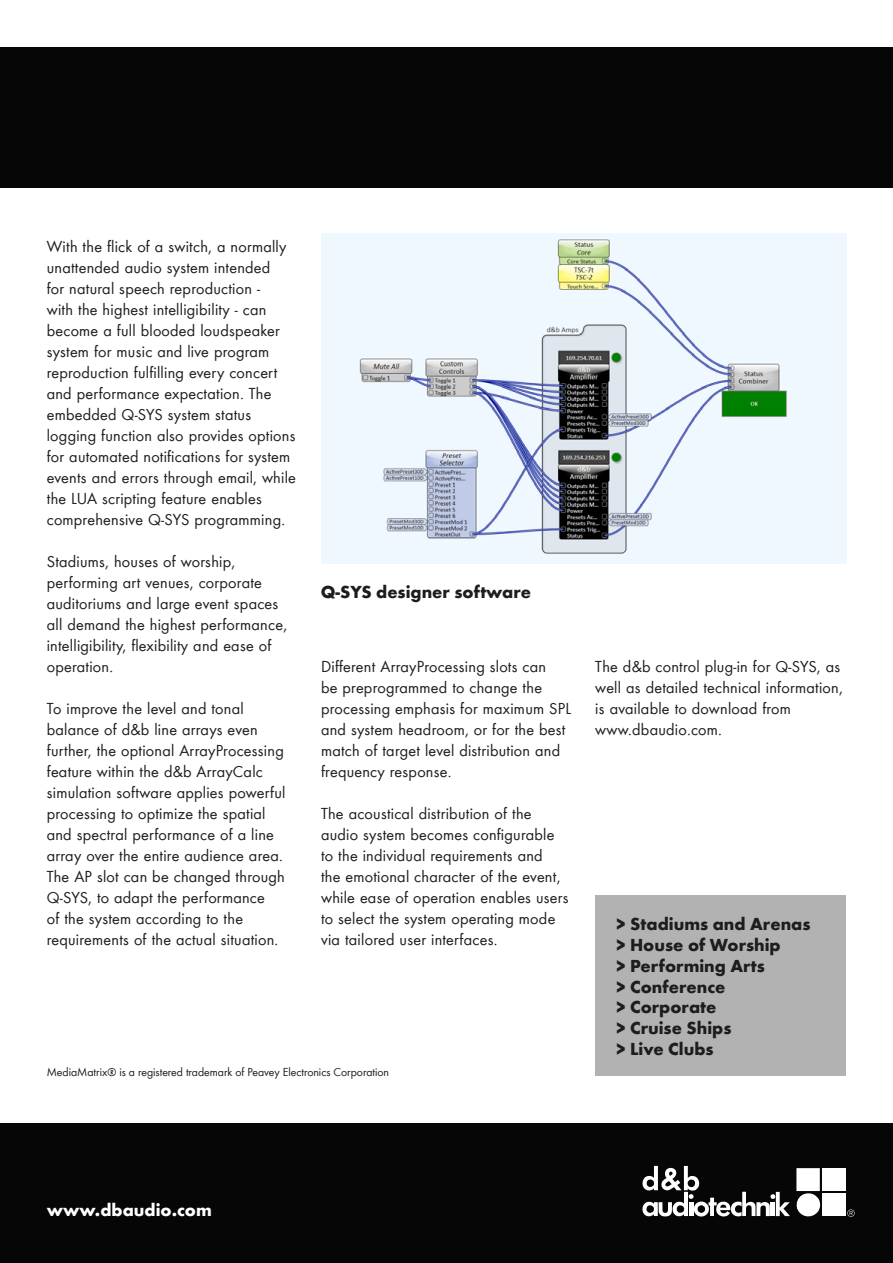
<style>
.page{position:relative;width:893px;height:1263px;background:#fff}
.page>*{position:absolute;margin:0;border:0;box-sizing:border-box;transform-origin:0 0}
.t1{font:700 18px/20.7px "dbaudio Futura";color:#1d1d1b}
.t2{font:700 18px "dbaudio Futura";color:#fff}
.t3{font:16.5px/21px "dbaudio Futura";letter-spacing:.015em;color:#1d1d1b}
.t4{font:12px "dbaudio Futura";color:#1d1d1b}
</style>
<div class="page">
<div style="left:0;top:1123px;width:893px;height:140px;background:#060607"></div>
<div style="left:0;top:47px;width:893px;height:141px;background:#060607"></div>
<div style="left:822px;top:1168px;width:23px;height:23px;background:#fff"></div>
<svg style="left:796px;top:1168px;width:25px;height:49px"></svg>
<div style="left:822px;top:1193px;width:23px;height:23px;background:#fff"></div>
<svg style="left:642px;top:1166px;width:148px;height:51px"></svg>
<svg style="left:847px;top:1209px;width:8px;height:8px"></svg>
<div style="left:595px;top:895px;width:251px;height:181px;background:#b3b2b2"></div>
<img style="left:321px;top:234px;width:525px;height:329px">
<p class="t3" style="left:47px;top:235px;width:251px">With the flick of a switch, a normally unattended audio system intended<br>for natural speech reproduction -<br>with the highest intelligibility - can become a full blooded loudspeaker system for music and live program reproduction fulfilling every concert and performance expectation. The embedded Q-SYS system status logging function also provides options for automated notifications for system events and errors through email, while the LUA scripting feature enables comprehensive Q-SYS programming.</p>
<p class="t3" style="left:47px;top:550px;width:242px">Stadiums, houses of worship, performing art venues, corporate auditoriums and large event spaces all demand the highest performance, intelligibility, flexibility and ease of operation.</p>
<p class="t3" style="left:47px;top:697px;width:240px">To improve the level and tonal balance of d&amp;b line arrays even further, the optional ArrayProcessing feature within the d&amp;b ArrayCalc simulation software applies powerful processing to optimize the spatial and spectral performance of a line array over the entire audience area.<br>The AP slot can be changed through Q-SYS, to adapt the performance<br>of the system according to the requirements of the actual situation.</p>
<p class="t1" style="left:321px;top:580px;width:212px">Q-SYS designer software</p>
<p class="t3" style="left:321px;top:655px;width:251px">Different ArrayProcessing slots can<br>be preprogrammed to change the processing emphasis for maximum SPL and system headroom, or for the best match of target level distribution and frequency response.</p>
<p class="t3" style="left:321px;top:802px;width:249px">The acoustical distribution of the audio system becomes configurable to the individual requirements and<br>the emotional character of the event, while ease of operation enables users to select the system operating mode via tailored user interfaces.</p>
<p class="t4" style="left:47px;top:1064px;width:344px">MediaMatrix® is a registered trademark of Peavey Electronics Corporation</p>
<p class="t3" style="left:595px;top:655px;width:249px">The d&amp;b control plug-in for Q-SYS, as well as detailed technical information, is available to download from www.dbaudio.com.</p>
<p class="t1" style="left:617px;top:913px;width:196px">&gt; Stadiums and Arenas &gt; House of Worship<br>&gt; Performing Arts<br>&gt; Conference<br>&gt; Corporate<br>&gt; Cruise Ships<br>&gt; Live Clubs</p>
<p class="t2" style="left:47px;top:1197px;width:167px">www.dbaudio.com</p>
</div>
